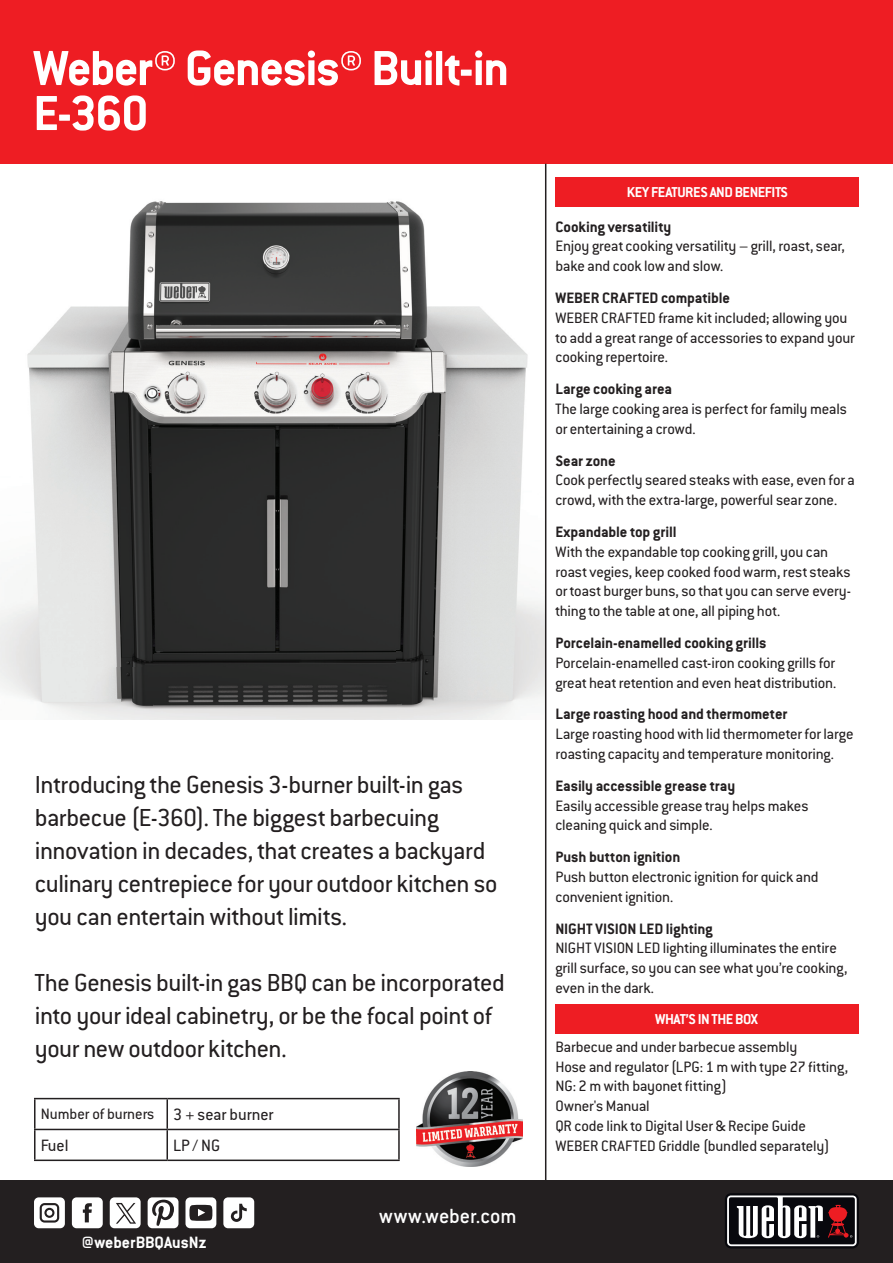
<style>
.page{position:relative;width:893px;height:1263px;background:#fff}
.page>*{position:absolute;margin:0;border:0;box-sizing:border-box;transform-origin:0 0}
.t1{font:700 54px/45px "Conduit ITC Std";letter-spacing:-.035em;color:#fff}
.t2{font:27px/33px "Conduit ITC Std";letter-spacing:-.01em;color:#231f20}
.t3{font:500 22.5px "Conduit ITC Std";color:#fff}
.t4{font:700 18px "Conduit ITC Std";color:#fff}
.t5{font:18px "Conduit ITC Std";color:#231f20}
.t6{font:16.5px/19.8px "Conduit ITC Std";letter-spacing:-.005em;color:#231f20}
.t7{font:700 16.5px "Conduit ITC Std";letter-spacing:-.01em;color:#231f20}
.t8{font:700 15.75px "Conduit ITC Std";letter-spacing:-.03em;color:#fff}
.s1{font-size:18px}
</style>
<div class="page">
<div style="left:0;top:0;width:893px;height:164px;background:#ee1d23"></div>
<div style="left:556px;top:178px;width:303px;height:29px;background:#ee1d23"></div>
<img style="left:0;top:201px;width:545px;height:518px">
<div style="left:0;top:1180px;width:893px;height:83px;background:#231f20"></div>
<div style="left:725px;top:1193px;width:134px;height:55px;background:linear-gradient(to bottom,#0a0a0e,#07070c);border-radius:6px"></div>
<svg style="left:727px;top:1195px;width:130px;height:51px"></svg>
<div style="left:72px;top:1197px;width:31px;height:31px;background:#fff;border-radius:5px"></div>
<svg style="left:83px;top:1203px;width:9px;height:19px"></svg>
<div style="left:110px;top:1197px;width:31px;height:31px;background:#fff;border-radius:5px"></div>
<div style="left:148px;top:1197px;width:30px;height:31px;background:#fff;border-radius:5px"></div>
<svg style="left:152px;top:1200px;width:22px;height:26px"></svg>
<div style="left:34px;top:1197px;width:31px;height:31px;background:#fff;border-radius:5px"></div>
<svg style="left:40px;top:1203px;width:19px;height:19px"></svg>
<div style="left:185px;top:1197px;width:31px;height:31px;background:#fff;border-radius:5px"></div>
<svg style="left:189px;top:1205px;width:23px;height:16px"></svg>
<div style="left:223px;top:1197px;width:31px;height:31px;background:#fff;border-radius:5px"></div>
<svg style="left:230px;top:1204px;width:17px;height:18px"></svg>
<svg style="left:116px;top:1203px;width:20px;height:21px"></svg>
<hr style="left:545px;top:164px;width:1px;height:1049px;background:#231f20">
<svg style="left:36px;top:1099px;width:362px;height:32px"></svg>
<hr style="left:34px;top:1098px;width:133px;height:1px;background:#231f20">
<hr style="left:34px;top:1099px;width:2px;height:30px;background:#231f20">
<hr style="left:167px;top:1098px;width:233px;height:1px;background:#231f20">
<hr style="left:166px;top:1099px;width:2px;height:30px;background:#231f20">
<hr style="left:398px;top:1099px;width:2px;height:30px;background:#231f20">
<hr style="left:34px;top:1129px;width:133px;height:1px;background:#231f20">
<hr style="left:34px;top:1130px;width:2px;height:29px;background:#231f20">
<hr style="left:167px;top:1129px;width:233px;height:1px;background:#231f20">
<hr style="left:166px;top:1130px;width:2px;height:29px;background:#231f20">
<hr style="left:398px;top:1130px;width:2px;height:29px;background:#231f20">
<hr style="left:34px;top:1159px;width:133px;height:2px;background:#231f20">
<hr style="left:167px;top:1159px;width:233px;height:2px;background:#231f20">
<img style="left:416px;top:1071px;width:107px;height:96px">
<div style="left:555px;top:1004px;width:303px;height:30px;background:#ee1d23"></div>
<h1 class="t1" style="left:33px;top:44px;width:478px">Weber® Genesis® Built-in<br>E-360</h1>
<h2 class="t2" style="left:35px;top:767px;width:464px">Introducing the Genesis 3-burner built-in gas barbecue (E-360). The biggest barbecuing innovation in decades, that creates a backyard culinary centrepiece for your outdoor kitchen so you can entertain without limits.</h2>
<h2 class="t2" style="left:35px;top:965px;width:472px">The Genesis built-in gas BBQ can be incorporated into your ideal cabinetry, or be the focal point of your new outdoor kitchen.</h2>
<p class="t6" style="left:41px;top:1104px;width:234px">Number of burners <span class="s1">3 + sear burner</span></p>
<p class="t5" style="left:41px;top:1134px;width:29px">Fuel</p>
<p class="t5" style="left:173px;top:1134px;width:48px">LP / NG</p>
<p class="t4" style="left:82px;top:1232px;width:126px">@weberBBQAusNz</p>
<h3 class="t3" style="left:379px;top:1202px;width:139px">www.weber.com</h3>
<p class="t8" style="left:627px;top:183px;width:163px">KEY FEATURES AND BENEFITS</p>
<p class="t7" style="left:555px;top:216px;width:118px">Cooking versatility</p>
<p class="t6" style="left:555px;top:236px;width:291px">Enjoy great cooking versatility – grill, roast, sear, bake and cook low and slow.</p>
<p class="t7" style="left:555px;top:288px;width:176px">WEBER CRAFTED compatible</p>
<p class="t6" style="left:555px;top:307px;width:301px">WEBER CRAFTED frame kit included; allowing you to add a great range of accessories to expand your cooking repertoire.</p>
<p class="t7" style="left:555px;top:379px;width:118px">Large cooking area</p>
<p class="t6" style="left:555px;top:398px;width:293px">The large cooking area is perfect for family meals or entertaining a crowd.</p>
<p class="t7" style="left:555px;top:450px;width:62px">Sear zone</p>
<p class="t6" style="left:555px;top:470px;width:301px">Cook perfectly seared steaks with ease, even for a crowd, with the extra-large, powerful sear zone.</p>
<p class="t7" style="left:555px;top:522px;width:123px">Expandable top grill</p>
<p class="t6" style="left:555px;top:541px;width:297px">With the expandable top cooking grill, you can roast vegies, keep cooked food warm, rest steaks or toast burger buns, so that you can serve every&shy;thing to the table at one, all piping hot.</p>
<p class="t7" style="left:555px;top:633px;width:213px">Porcelain-enamelled cooking grills</p>
<p class="t6" style="left:555px;top:652px;width:282px">Porcelain-enamelled cast-iron cooking grills for great heat retention and even heat distribution.</p>
<p class="t7" style="left:555px;top:704px;width:234px">Large roasting hood and thermometer</p>
<p class="t6" style="left:555px;top:724px;width:300px">Large roasting hood with lid thermometer for large roasting capacity and temperature monitoring.</p>
<p class="t7" style="left:555px;top:776px;width:181px">Easily accessible grease tray</p>
<p class="t6" style="left:555px;top:795px;width:255px">Easily accessible grease tray helps makes cleaning quick and simple.</p>
<p class="t7" style="left:555px;top:847px;width:126px">Push button ignition</p>
<p class="t6" style="left:555px;top:866px;width:265px">Push button electronic ignition for quick and convenient ignition.</p>
<p class="t7" style="left:555px;top:918px;width:159px">NIGHT VISION LED lighting</p>
<p class="t6" style="left:555px;top:938px;width:294px">NIGHT VISION LED lighting illuminates the entire grill surface, so you can see what you’re cooking, even in the dark.</p>
<p class="t8" style="left:655px;top:1009px;width:104px">WHAT’S IN THE BOX</p>
<p class="t6" style="left:555px;top:1036px;width:294px">Barbecue and under barbecue assembly<br>Hose and regulator (LPG: 1 m with type 27 tting, NG: 2 m with bayonet tting)<br>Owner's Manual<br>QR code link to Digital User &amp; Recipe Guide WEBER CRAFTED Griddle (bundled separately)</p>
</div>
